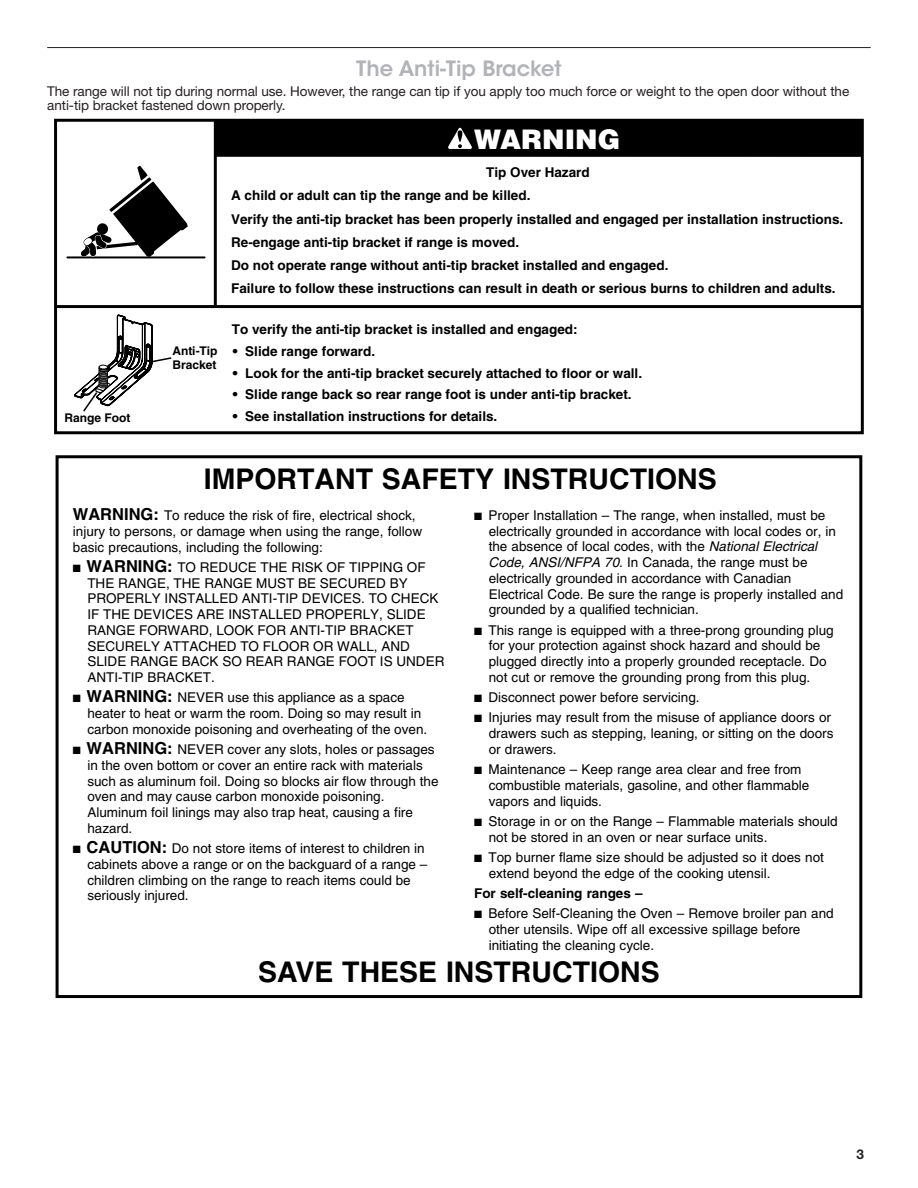
<style>
.page{position:relative;width:918px;height:1188px;background:#fff}
.page>*{position:absolute;margin:0;border:0;box-sizing:border-box;transform-origin:0 0}
.t1{font:700 28.5px "Helvetica";color:#000}
.t2{font:900 27px "Helvetica";color:#fff}
.Heading_2_Cook{font:600 21px "ITC Avant Garde Std";color:#b2b3b7}
.t3{font:13.5px/15.8px "Helvetica";color:#000}
.t4{font:700 13.5px/23.2px "Helvetica";color:#000}
.Body{font:13.5px/13.8px "Helvetica Neue";letter-spacing:-.005em;color:#231f20}
.Page_Number_Right{font:700 13.5px "Helvetica Neue";color:#231f20}
.t5{font:700 12px/14.2px "Helvetica";color:#000}
.s1{font-weight:900}
.s2{font-weight:700;font-size:16.5px}
.s3{font-style:italic}
</style>
<div class="page">
<hr style="left:47px;top:47px;width:824px;height:1px;background:#231f20">
<div style="left:54px;top:119px;width:810px;height:315px;border:3px solid #000"></div>
<hr style="left:214px;top:120px;width:3px;height:185px;background:#000">
<hr style="left:55px;top:305px;width:806px;height:3px;background:#000">
<div style="left:215px;top:121px;width:647px;height:36px;background:#000"></div>
<svg style="left:448px;top:128px;width:24px;height:21px"></svg>
<hr style="left:67px;top:256px;width:138px;height:2px;background:#000">
<svg style="left:75px;top:165px;width:114px;height:94px"></svg>
<svg style="left:74px;top:314px;width:98px;height:98px"></svg>
<div style="left:56px;top:455px;width:806px;height:543px;border:3px solid #000"></div>
<h2 class="Heading_2_Cook" style="left:356px;top:55px;width:207px">The Anti-Tip Bracket</h2>
<p class="Body" style="left:47px;top:84px;width:804px">The range will not tip during normal use. However, the range can tip if you apply too much force or weight to the open door without the anti-tip bracket fastened down properly.</p>
<p class="t5" style="left:64px;top:410px;width:67px">Range Foot</p>
<p class="t5" style="left:172px;top:344px;width:47px">Anti-Tip<br>Bracket</p>
<p class="t2" style="left:474px;top:122px;width:148px">WARNING</p>
<p class="t4" style="left:231px;top:161px;width:614px;text-indent:255px">Tip Over Hazard<br>A child or adult can tip the range and be killed.<br>Verify the anti-tip bracket has been properly installed and engaged per installation instructions.<br>Re-engage anti-tip bracket if range is moved.<br>Do not operate range without anti-tip bracket installed and engaged.<br>Failure to follow these instructions can result in death or serious burns to children and adults.</p>
<p class="t4" style="left:232px;top:318px;width:347px">To verify the anti-tip bracket is installed and engaged:</p>
<p class="t4" style="left:232px;top:339px;width:145px"><span class="s1">•</span> Slide range forward.</p>
<p class="t4" style="left:232px;top:361px;width:412px"><span class="s1">•</span> Look for the anti-tip bracket securely attached to floor or wall.</p>
<p class="t4" style="left:232px;top:383px;width:401px"><span class="s1">•</span> Slide range back so rear range foot is under anti-tip bracket.</p>
<p class="t4" style="left:232px;top:404px;width:267px"><span class="s1">•</span> See installation instructions for details.</p>
<p class="t1" style="left:204px;top:462px;width:514px">IMPORTANT SAFETY INSTRUCTIONS</p>
<p class="t3" style="left:73px;top:507px;width:351px"><span class="s2">WARNING:</span> To reduce the risk of fire, electrical shock, injury to persons, or damage when using the range, follow basic precautions, including the following:</p>
<p class="t3" style="left:87px;top:559px;width:359px;text-indent:-15px">■ <span class="s2">WARNING:</span> TO REDUCE THE RISK OF TIPPING OF THE RANGE, THE RANGE MUST BE SECURED BY PROPERLY INSTALLED ANTI-TIP DEVICES. TO CHECK IF THE DEVICES ARE INSTALLED PROPERLY, SLIDE RANGE FORWARD, LOOK FOR ANTI-TIP BRACKET SECURELY ATTACHED TO FLOOR OR WALL, AND SLIDE RANGE BACK SO REAR RANGE FOOT IS UNDER ANTI-TIP BRACKET.</p>
<p class="t3" style="left:87px;top:690px;width:341px;text-indent:-15px">■ <span class="s2">WARNING:</span> NEVER use this appliance as a space heater to heat or warm the room. Doing so may result in carbon monoxide poisoning and overheating of the oven.</p>
<p class="t3" style="left:87px;top:741px;width:353px;text-indent:-15px">■ <span class="s2">WARNING:</span> NEVER cover any slots, holes or passages in the oven bottom or cover an entire rack with materials such as aluminum foil. Doing so blocks air flow through the oven and may cause carbon monoxide poisoning.<br>Aluminum foil linings may also trap heat, causing a fire hazard.</p>
<p class="t3" style="left:87px;top:840px;width:341px;text-indent:-15px">■ <span class="s2">CAUTION:</span> Do not store items of interest to children in cabinets above a range or on the backguard of a range – children climbing on the range to reach items could be seriously injured.</p>
<p class="t3" style="left:489px;top:507px;width:356px;text-indent:-15px">■ Proper Installation – The range, when installed, must be electrically grounded in accordance with local codes or, in the absence of local codes, with the <span class="s3">National Electrical Code, ANSI/NFPA 70</span>. In Canada, the range must be electrically grounded in accordance with Canadian Electrical Code. Be sure the range is properly installed and grounded by a qualified technician.</p>
<p class="t3" style="left:489px;top:622px;width:347px;text-indent:-15px">■ This range is equipped with a three-prong grounding plug for your protection against shock hazard and should be plugged directly into a properly grounded receptacle. Do not cut or remove the grounding prong from this plug.</p>
<p class="t3" style="left:474px;top:689px;width:227px">■ Disconnect power before servicing.</p>
<p class="t3" style="left:489px;top:710px;width:346px;text-indent:-15px">■ Injuries may result from the misuse of appliance doors or drawers such as stepping, leaning, or sitting on the doors or drawers.</p>
<p class="t3" style="left:489px;top:761px;width:322px;text-indent:-15px">■ Maintenance – Keep range area clear and free from combustible materials, gasoline, and other flammable vapors and liquids.</p>
<p class="t3" style="left:489px;top:813px;width:351px;text-indent:-15px">■ Storage in or on the Range – Flammable materials should not be stored in an oven or near surface units.</p>
<p class="t3" style="left:489px;top:849px;width:337px;text-indent:-15px">■ Top burner flame size should be adjusted so it does not extend beyond the edge of the cooking utensil.</p>
<p class="t4" style="left:474px;top:881px;width:170px">For self-cleaning ranges –</p>
<p class="t3" style="left:489px;top:905px;width:347px;text-indent:-15px">■ Before Self-Cleaning the Oven – Remove broiler pan and other utensils. Wipe off all excessive spillage before initiating the cleaning cycle.</p>
<p class="t1" style="left:258px;top:955px;width:403px">SAVE THESE INSTRUCTIONS</p>
<p class="Page_Number_Right" style="left:856px;top:1146px;width:9px">3</p>
</div>
